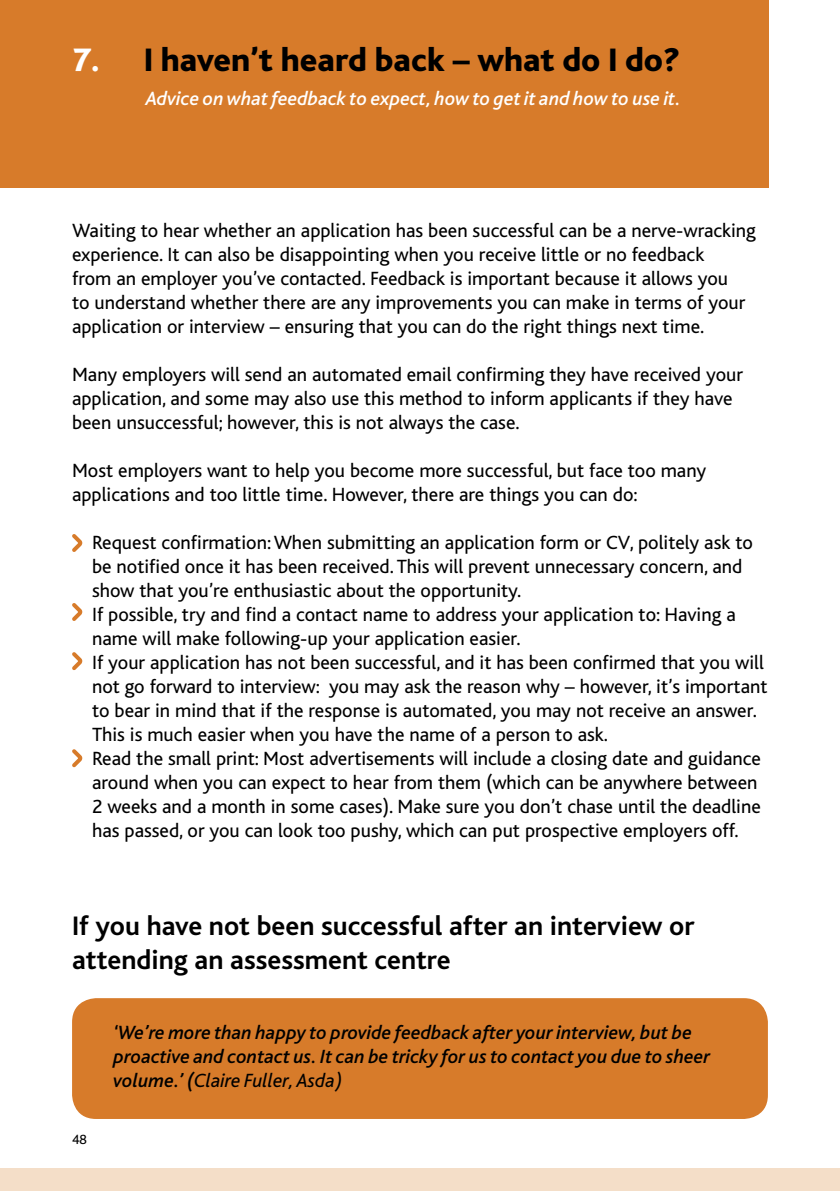
<style>
.page{position:relative;width:840px;height:1191px;background:#fff}
.page>*{position:absolute;margin:0;border:0;box-sizing:border-box;transform-origin:0 0}
.t1{font:800 34px "Bliss";color:#000}
.t2{font:700 28px/33.6px "Bliss";color:#000}
.t3{font:20px/24px "Bliss";color:#000}
.t4{font:italic 500 20px/24px "Bliss";color:#000}
.t5{font:italic 500 20px "Bliss";color:#fff}
.t6{font:14px "Bliss";color:#000}
.s1{color:#fff}
.s2{font-weight:400}
</style>
<div class="page">
<div style="left:0;top:1168px;width:839px;height:23px;background:#f4dec8"></div>
<div style="left:0;top:0;width:768px;height:187px;background:#d77b2a"></div>
<div style="left:72px;top:998px;width:695px;height:121px;background:#d77b2a;border-radius:24px"></div>
<svg style="left:72px;top:534px;width:11px;height:18px"></svg>
<svg style="left:72px;top:603px;width:11px;height:18px"></svg>
<svg style="left:72px;top:652px;width:11px;height:19px"></svg>
<svg style="left:72px;top:749px;width:11px;height:19px"></svg>
<h1 class="t1" style="left:72px;top:42px;width:608px"><span class="s1">7.</span> I haven’t heard back – what do I do?</h1>
<p class="t5" style="left:146px;top:88px;width:536px">Advice on what feedback to expect, how to get it and how to use it.</p>
<p class="t3" style="left:72px;top:218px;width:685px">Waiting to hear whether an application has been successful can be a nerve-wracking experience. It can also be disappointing when you receive little or no feedback<br>from an employer you’ve contacted. Feedback is important because it allows you<br>to understand whether there are any improvements you can make in terms of your application or interview – ensuring that you can do the right things next time.</p>
<p class="t3" style="left:72px;top:362px;width:672px">Many employers will send an automated email confirming they have received your application, and some may also use this method to inform applicants if they have been unsuccessful; however, this is not always the case.</p>
<p class="t3" style="left:72px;top:458px;width:635px">Most employers want to help you become more successful, but face too many applications and too little time. However, there are things you can do:</p>
<p class="t3" style="left:92px;top:530px;width:676px">Request confirmation: When submitting an application form or CV, politely ask to be notified once it has been received. This will prevent unnecessary concern, and show that you’re enthusiastic about the opportunity.<br>If possible, try and find a contact name to address your application to: Having a name will make following-up your application easier.<br>If your application has not been successful, and it has been confirmed that you will not go forward to interview: you may ask the reason why – however, it’s important to bear in mind that if the response is automated, you may not receive an answer.<br>This is much easier when you have the name of a person to ask.<br>Read the small print: Most advertisements will include a closing date and guidance around when you can expect to hear from them (which can be anywhere between 2 weeks and a month in some cases). Make sure you don’t chase until the deadline has passed, or you can look too pushy, which can put prospective employers off.</p>
<h2 class="t2" style="left:72px;top:909px;width:623px">If you have not been successful after an interview or attending an assessment centre</h2>
<p class="t6" style="left:72px;top:1131px;width:16px">48</p>
<p class="t4" style="left:113px;top:1021px;width:597px">‘We’re more than happy to provide feedback after your interview, but be proactive and contact us. It can be tricky for us to contact you due to sheer volume.’ (<span class="s2">Claire Fuller, Asda)</span></p>
</div>
